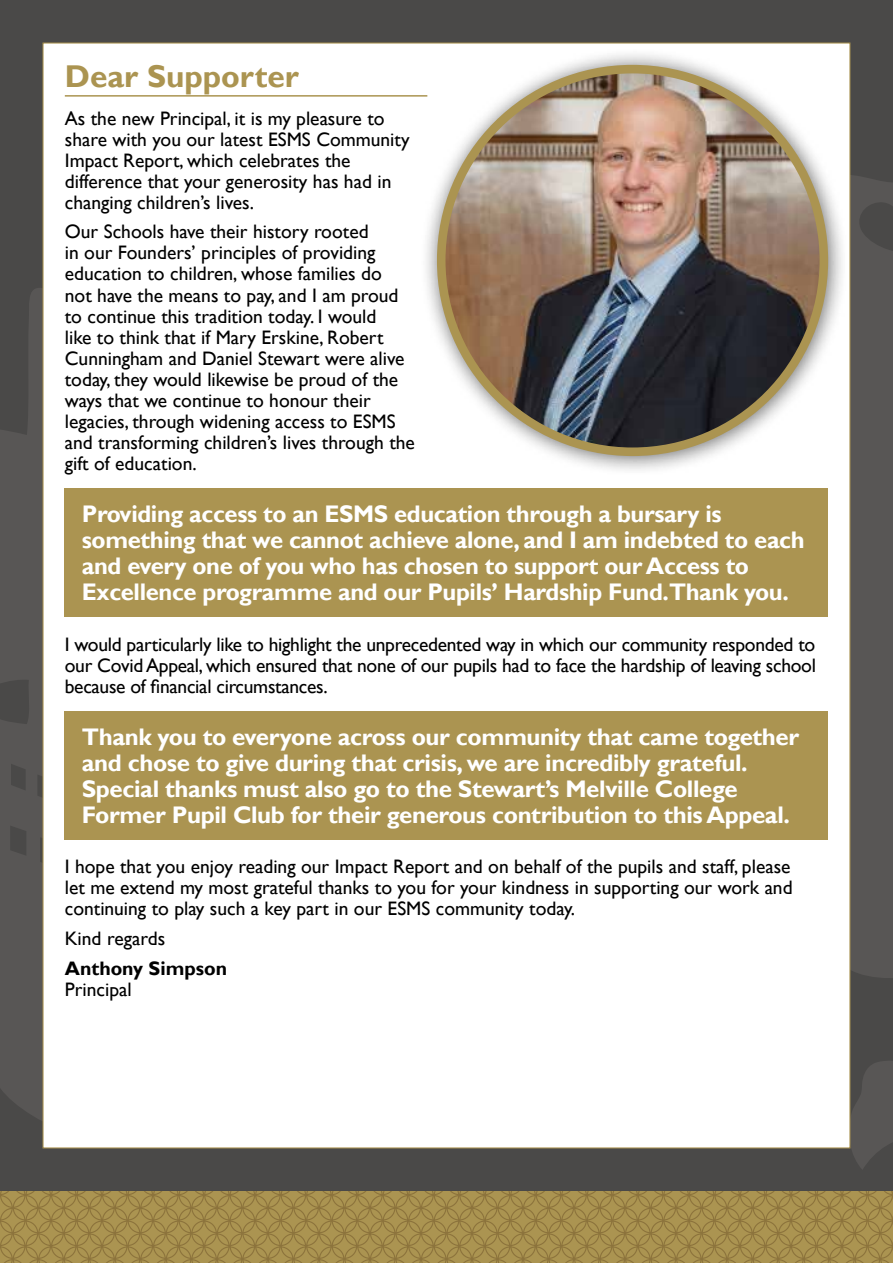
<style>
.page{position:relative;width:893px;height:1263px;background:#fff}
.page>*{position:absolute;margin:0;border:0;box-sizing:border-box;transform-origin:0 0}
.t1{font:700 31.5px "Gill Sans";color:#ab9451}
.t2{font:700 24px/26px "Gill Sans";letter-spacing:-.015em;color:#fff}
.t3{font:19.5px/21px "Gill Sans";color:#000}
.t4{font:700 19.5px "Gill Sans";color:#000}
</style>
<div class="page">
<div style="left:0;top:0;width:893px;height:1191px;background:#4a4948"></div>
<svg style="left:530px;top:166px;width:363px;height:1003px;fill:#585655"></svg>
<svg style="left:0;top:273px;width:43px;height:873px;fill:#585655"></svg>
<div style="left:43px;top:43px;width:807px;height:1105px;background:#fff"></div>
<hr style="left:65px;top:95px;width:362px;height:2px;background:#ab9451">
<div style="left:65px;top:488px;width:763px;height:129px;background:#ab9451"></div>
<div style="left:65px;top:711px;width:763px;height:128px;background:#ab9451"></div>
<svg style="left:0;top:1191px;width:893px;height:72px;background:#a38b4b"></svg>
<div style="left:420px;top:48px;width:428px;height:428px;background:#000;opacity:.55"></div>
<img style="left:441px;top:70px;width:383px;height:382px">
<div style="left:437px;top:65px;width:391px;height:391px;border:9px solid #ab9451;border-radius:50%"></div>
<h1 class="t1" style="left:65px;top:57px;width:236px">Dear Supporter</h1>
<p class="t3" style="left:65px;top:108px;width:346px">As the new Principal, it is my pleasure to share with you our latest ESMS Community Impact Report, which celebrates the difference that your generosity has had in changing children’s lives.</p>
<p class="t3" style="left:65px;top:222px;width:352px">Our Schools have their history rooted<br>in our Founders’ principles of providing education to children, whose families do<br>not have the means to pay, and I am proud to continue this tradition today. I would<br>like to think that if Mary Erskine, Robert Cunningham and Daniel Stewart were alive today, they would likewise be proud of the ways that we continue to honour their legacies, through widening access to ESMS and transforming children’s lives through the gift of education.</p>
<p class="t2" style="left:82px;top:502px;width:724px">Providing access to an ESMS education through a bursary is something that we cannot achieve alone, and I am indebted to each and every one of you who has chosen to support our Access to Excellence programme and our Pupils’ Hardship Fund.Thank you.</p>
<p class="t3" style="left:65px;top:634px;width:753px;text-align:justify">I would particularly like to highlight the unprecedented way in which our community responded to our Covid Appeal, which ensured that none of our pupils had to face the hardship of leaving school because of financial circumstances.</p>
<p class="t2" style="left:82px;top:724px;width:719px">Thank you to everyone across our community that came together and chose to give during that crisis, we are incredibly grateful.<br>Special thanks must also go to the Stewart’s Melville College Former Pupil Club for their generous contribution to this Appeal.</p>
<p class="t3" style="left:65px;top:857px;width:729px;text-align:justify">I hope that you enjoy reading our Impact Report and on behalf of the pupils and staff, please let me extend my most grateful thanks to you for your kindness in supporting our work and continuing to play such a key part in our ESMS community today.</p>
<p class="t3" style="left:65px;top:928px;width:102px">Kind regards</p>
<p class="t4" style="left:65px;top:956px;width:164px">Anthony Simpson</p>
<p class="t3" style="left:65px;top:979px;width:68px">Principal</p>
</div>
